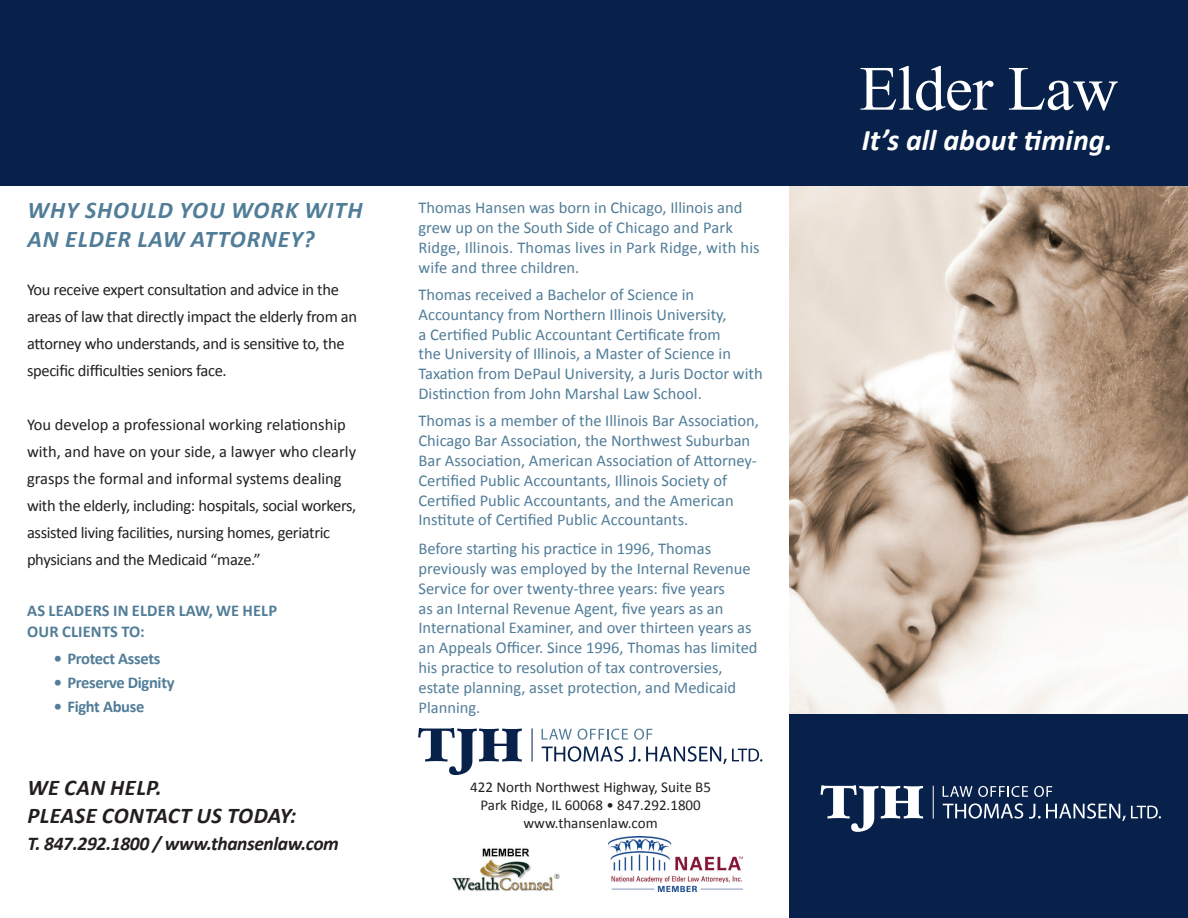
<style>
.page{position:relative;width:1188px;height:918px;background:#fff}
.page>*{position:absolute;margin:0;border:0;box-sizing:border-box;transform-origin:0 0}
.t1{font:63px "Times New Roman";letter-spacing:-.01em;color:#fff}
.t2{font:italic 700 30px "Calibri";color:#fff}
.t3{font:italic 700 24px/28.5px "Calibri";letter-spacing:.04em;color:#517d98}
.t4{font:italic 700 22.5px/28.5px "Calibri";letter-spacing:.02em;color:#231f20}
.t5{font:italic 700 19.5px "Calibri";letter-spacing:-.02em;color:#231f20}
.t6{font:16.5px/19.8px "Calibri";color:#517d98}
.t7{font:16.5px/27px "Calibri";letter-spacing:-.02em;color:#231f20}
.t8{font:700 16.5px "Calibri";letter-spacing:-.02em;color:#517d98}
.t9{font:700 16.5px/21px "Calibri";letter-spacing:.01em;color:#517d98}
.t10{font:15px/18px "Calibri";color:#231f20;text-align:center}
</style>
<div class="page">
<img style="left:790px;top:186px;width:398px;height:528px">
<div style="left:0;top:0;width:1188px;height:186px;background:#07214b"></div>
<img style="left:453px;top:848px;width:107px;height:43px">
<img style="left:609px;top:837px;width:133px;height:55px">
<div style="left:790px;top:714px;width:398px;height:204px;background:#07214b"></div>
<svg style="left:943px;top:786px;width:85px;height:11px"></svg>
<svg style="left:1034px;top:786px;width:18px;height:11px"></svg>
<svg style="left:943px;top:803px;width:80px;height:16px"></svg>
<svg style="left:1029px;top:803px;width:132px;height:18px"></svg>
<hr style="left:933px;top:786px;width:1px;height:33px;background:#fff">
<svg style="left:821px;top:785px;width:102px;height:47px"></svg>
<svg style="left:542px;top:729px;width:30px;height:11px"></svg>
<svg style="left:578px;top:729px;width:50px;height:11px"></svg>
<svg style="left:634px;top:729px;width:18px;height:11px"></svg>
<svg style="left:542px;top:746px;width:81px;height:16px"></svg>
<svg style="left:629px;top:746px;width:133px;height:18px"></svg>
<hr style="left:532px;top:728px;width:1px;height:34px;background:#07214b">
<svg style="left:418px;top:728px;width:104px;height:47px"></svg>
<h3 class="t3" style="left:27px;top:195px;width:337px">WHY SHOULD YOU WORK WITH<br>AN ELDER LAW ATTORNEY?</h3>
<p class="t7" style="left:27px;top:275px;width:332px">You receive expert consultation and advice in the areas of law that directly impact the elderly from an attorney who understands, and is sensitive to, the specific difficulties seniors face.</p>
<p class="t7" style="left:27px;top:410px;width:331px">You develop a professional working relationship with, and have on your side, a lawyer who clearly grasps the formal and informal systems dealing with the elderly, including: hospitals, social workers, assisted living facilities, nursing homes, geriatric physicians and the Medicaid “maze.”</p>
<p class="t9" style="left:27px;top:599px;width:251px">AS LEADERS IN ELDER LAW, WE HELP<br>OUR CLIENTS TO:</p>
<p class="t8" style="left:54px;top:648px;width:108px">• PROTECT ASSETS</p>
<p class="t8" style="left:54px;top:672px;width:122px">• PRESERVE DIGNITY</p>
<p class="t8" style="left:54px;top:696px;width:92px">• FIGHT ABUSE</p>
<h3 class="t4" style="left:27px;top:772px;width:271px">WE CAN HELP.<br>PLEASE CONTACT US TODAY:</h3>
<p class="t5" style="left:27px;top:832px;width:313px">T. 847.292.1800 / WWW.THANSENLAW.COM</p>
<p class="t6" style="left:418px;top:197px;width:343px">Thomas Hansen was born in Chicago, Illinois and grew up on the South Side of Chicago and Park Ridge, Illinois. Thomas lives in Park Ridge, with his wife and three children.</p>
<p class="t6" style="left:418px;top:284px;width:346px">Thomas received a Bachelor of Science in Accountancy from Northern Illinois University,<br>a Certified Public Accountant Certificate from<br>the University of Illinois, a Master of Science in Taxation from DePaul University, a Juris Doctor with Distinction from John Marshal Law School.</p>
<p class="t6" style="left:418px;top:410px;width:342px">Thomas is a member of the Illinois Bar Association, Chicago Bar Association, the Northwest Suburban Bar Association, American Association of Attorney-Certified Public Accountants, Illinois Society of Certified Public Accountants, and the American Institute of Certified Public Accountants.</p>
<p class="t6" style="left:418px;top:538px;width:341px">Before starting his practice in 1996, Thomas previously was employed by the Internal Revenue Service for over twenty-three years: five years<br>as an Internal Revenue Agent, five years as an International Examiner, and over thirteen years as an Appeals Officer. Since 1996, Thomas has limited his practice to resolution of tax controversies, estate planning, asset protection, and Medicaid Planning.</p>
<p class="t10" style="left:470px;top:777px;width:242px">422 North Northwest Highway, Suite B5<br>Park Ridge, IL 60068 • 847.292.1800 www.thansenlaw.com</p>
<h1 class="t1" style="left:859px;top:46px;width:261px">Elder Law</h1>
<h2 class="t2" style="left:862px;top:121px;width:252px">IT’S ALL ABOUT TIMING.</h2>
</div>
